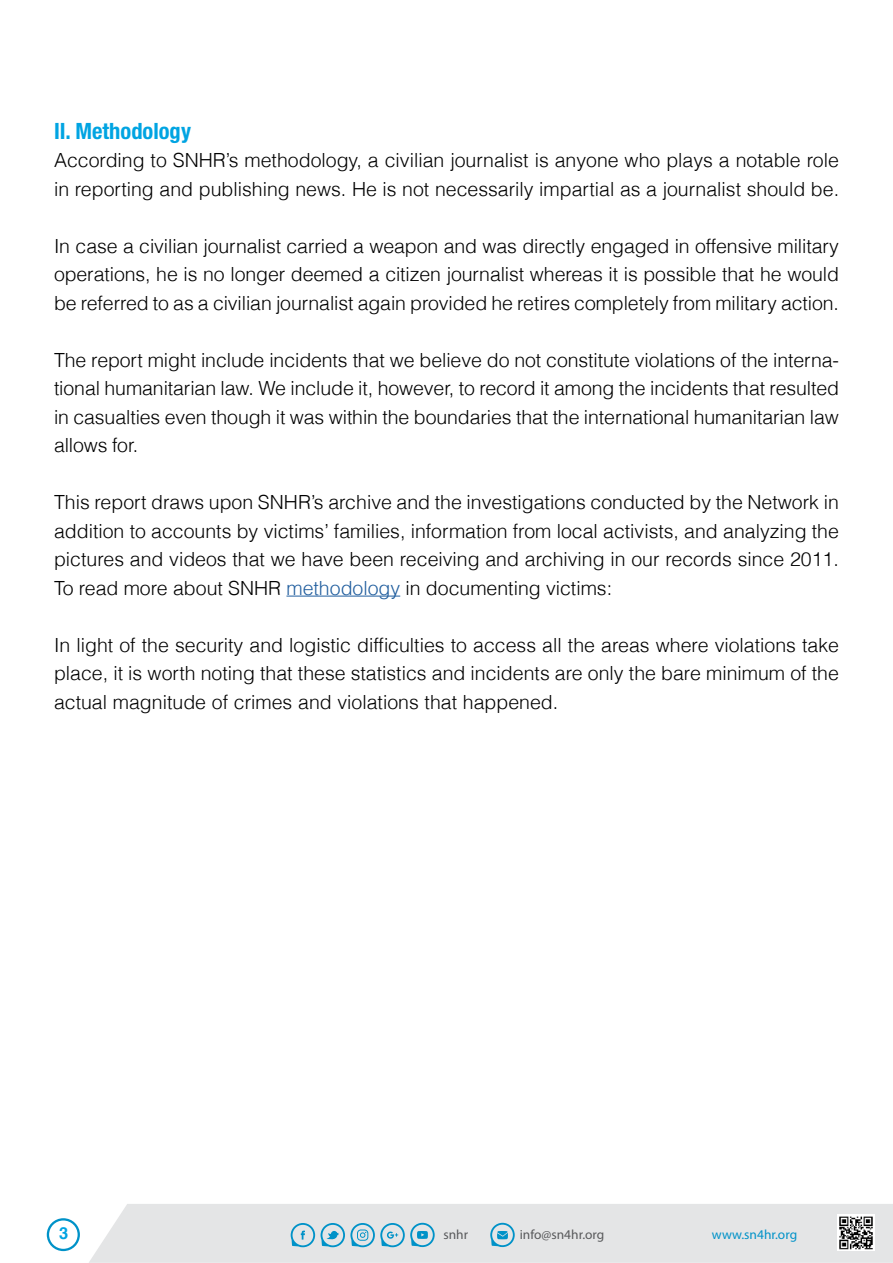
<style>
.page{position:relative;width:893px;height:1263px;background:#fff}
.page>*{position:absolute;margin:0;border:0;box-sizing:border-box;transform-origin:0 0}
.t1{font:700 condensed 22.5px "Helvetica Neue";color:#00a4e2}
.t2{font:300 19.5px/28.5px "Helvetica";letter-spacing:-.005em;color:#000;text-align:justify}
.t3{font:700 16.5px "Helvetica";color:#00a4e2}
.t4{font:13.35px "Myriad Pro";color:#58595b}
.t5{font:13.35px "Myriad Pro";color:#0092c8}
.s1{color:#215e9e}
</style>
<div class="page">
<div style="left:89px;top:1204px;width:804px;height:59px;background:#e4e5e6"></div>
<svg style="left:291px;top:1223px;width:24px;height:24px"></svg>
<svg style="left:321px;top:1223px;width:114px;height:24px;background:#a1ccdd"></svg>
<svg style="left:490px;top:1223px;width:25px;height:24px"></svg>
<img style="left:837px;top:1214px;width:37px;height:37px">
<svg style="left:47px;top:1218px;width:33px;height:33px"></svg>
<hr style="left:286px;top:596px;width:114px;height:1px;background:#215e9e">
<p class="t1" style="left:54px;top:112px;width:139px">.I I Methodology</p>
<p class="t2" style="left:54px;top:145px;width:787px">According to SNHRs’ methodology a, civilian journalist is anyone who plays a notable role in reporting and publishing news. He is not necessarily impartial as a journalist should be.</p>
<p class="t2" style="left:54px;top:230px;width:786px">In case a civilian journalist carried a weapon and was directly engaged in offensive military operations, he is no longer deemed a citizen journalist whereas isit possible that he would be referred to as a civilian journalist again provided he retires completely from military action.</p>
<p class="t2" style="left:54px;top:344px;width:786px">The report might include incidents that we believe do not constitute violations of the interna-</p>
<p class="t2" style="left:54px;top:402px;width:786px">in casualties even though it was within the boundaries that the international humanitarian law allows for.</p>
<p class="t2" style="left:54px;top:373px;width:786px">tional humanitarian law. We include ,i t however to, record it among the incidents that resulted</p>
<p class="t2" style="left:54px;top:487px;width:786px">This report draws upon SNHRs’ archive and the investigations conducted by the Network in addition to accounts by victims’ families, information from local activists, and analyzing the pictures and videos that we have been receiving and archiving in our records since 2011.<br>To read more about SNHR <span class="s1">methodology</span> in documenting victims:</p>
<p class="t2" style="left:54px;top:630px;width:786px">In light of the security and logistic difficulties to access all the areas where violations take place isit, worth noting that these statistics and incidents are only the bare minimum of the actual magnitude of crimes and violations that happened.</p>
<p class="t3" style="left:59px;top:1223px;width:11px">3</p>
<p class="t4" style="left:443px;top:1226px;width:26px">snhr</p>
<p class="t4" style="left:520px;top:1226px;width:86px">info@sn4hr.org</p>
<p class="t5" style="left:712px;top:1226px;width:87px">www.sn4hr.org</p>
</div>
